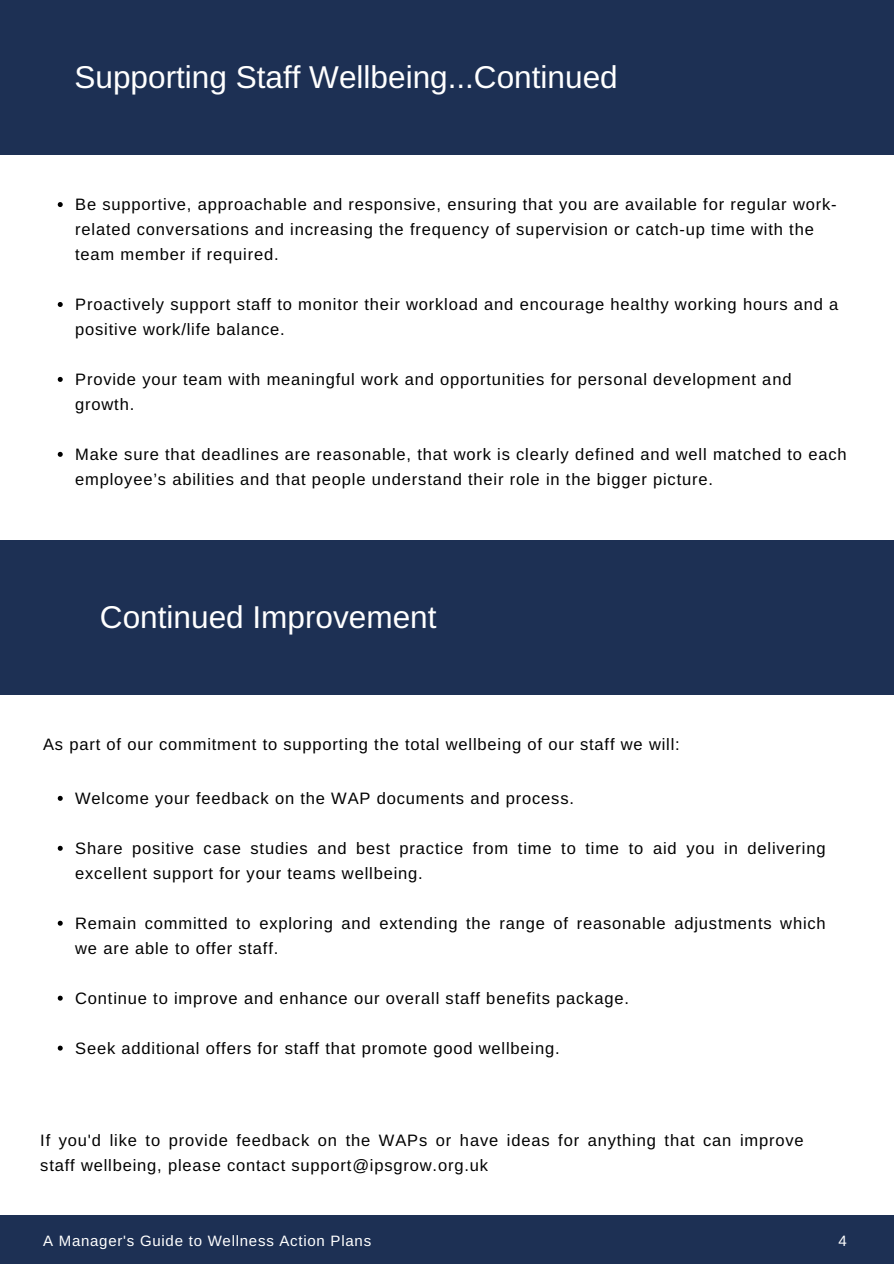
<style>
.page{position:relative;width:894px;height:1264px;background:#fff}
.page>*{position:absolute;margin:0;border:0;box-sizing:border-box;transform-origin:0 0}
.t1{font:31.5px "Arimo";color:#fff}
.t2{font:16.5px/24.9px "Arimo";letter-spacing:.05em;color:#000}
.t3{font:15px "Arimo";letter-spacing:.05em;color:#fff}
</style>
<div class="page">
<div style="left:0;top:1215px;width:893px;height:48px;background:#1d3054"></div>
<div style="left:0;top:0;width:893px;height:154px;background:#1d3054"></div>
<svg style="left:58px;top:202px;width:5px;height:5px"></svg>
<svg style="left:58px;top:302px;width:5px;height:5px"></svg>
<svg style="left:58px;top:377px;width:5px;height:5px"></svg>
<svg style="left:58px;top:452px;width:5px;height:5px"></svg>
<div style="left:0;top:540px;width:893px;height:155px;background:#1d3054"></div>
<svg style="left:58px;top:795px;width:5px;height:5px"></svg>
<svg style="left:58px;top:845px;width:5px;height:5px"></svg>
<svg style="left:58px;top:920px;width:5px;height:5px"></svg>
<svg style="left:58px;top:995px;width:5px;height:5px"></svg>
<svg style="left:58px;top:1045px;width:5px;height:5px"></svg>
<h1 class="t1" style="left:74px;top:59px;width:544px">Supporting Staff Wellbeing...Continued</h1>
<p class="t2" style="left:75px;top:192px;width:762px">Be supportive, approachable and responsive, ensuring that you are available for regular work&shy;related conversations and increasing the frequency of supervision or catch-up time with the team member if required.</p>
<p class="t2" style="left:75px;top:292px;width:764px">Proactively support staff to monitor their workload and encourage healthy working hours and a positive work/life balance.</p>
<p class="t2" style="left:75px;top:367px;width:717px">Provide your team with meaningful work and opportunities for personal development and growth.</p>
<p class="t2" style="left:75px;top:441px;width:772px">Make sure that deadlines are reasonable, that work is clearly defined and well matched to each employee’s abilities and that people understand their role in the bigger picture.</p>
<h1 class="t1" style="left:100px;top:599px;width:338px">Continued Improvement</h1>
<p class="t2" style="left:43px;top:731px;width:638px">As part of our commitment to supporting the total wellbeing of our staff we will:</p>
<p class="t2" style="left:75px;top:785px;width:500px">Welcome your feedback on the WAP documents and process.</p>
<p class="t2" style="left:75px;top:835px;width:751px">Share positive case studies and best practice from time to time to aid you in delivering excellent support for your teams wellbeing.</p>
<p class="t2" style="left:75px;top:910px;width:751px">Remain committed to exploring and extending the range of reasonable adjustments which we are able to offer staff.</p>
<p class="t2" style="left:75px;top:985px;width:555px">Continue to improve and enhance our overall staff benefits package.</p>
<p class="t2" style="left:75px;top:1035px;width:486px">Seek additional offers for staff that promote good wellbeing.</p>
<p class="t2" style="left:40px;top:1128px;width:764px">If you'd like to provide feedback on the WAPs or have ideas for anything that can improve staff wellbeing, please contact support@ipsgrow.org.uk</p>
<p class="t3" style="left:43px;top:1232px;width:329px">A Manager's Guide to Wellness Action Plans</p>
<p class="t3" style="left:838px;top:1232px;width:10px">4</p>
</div>
